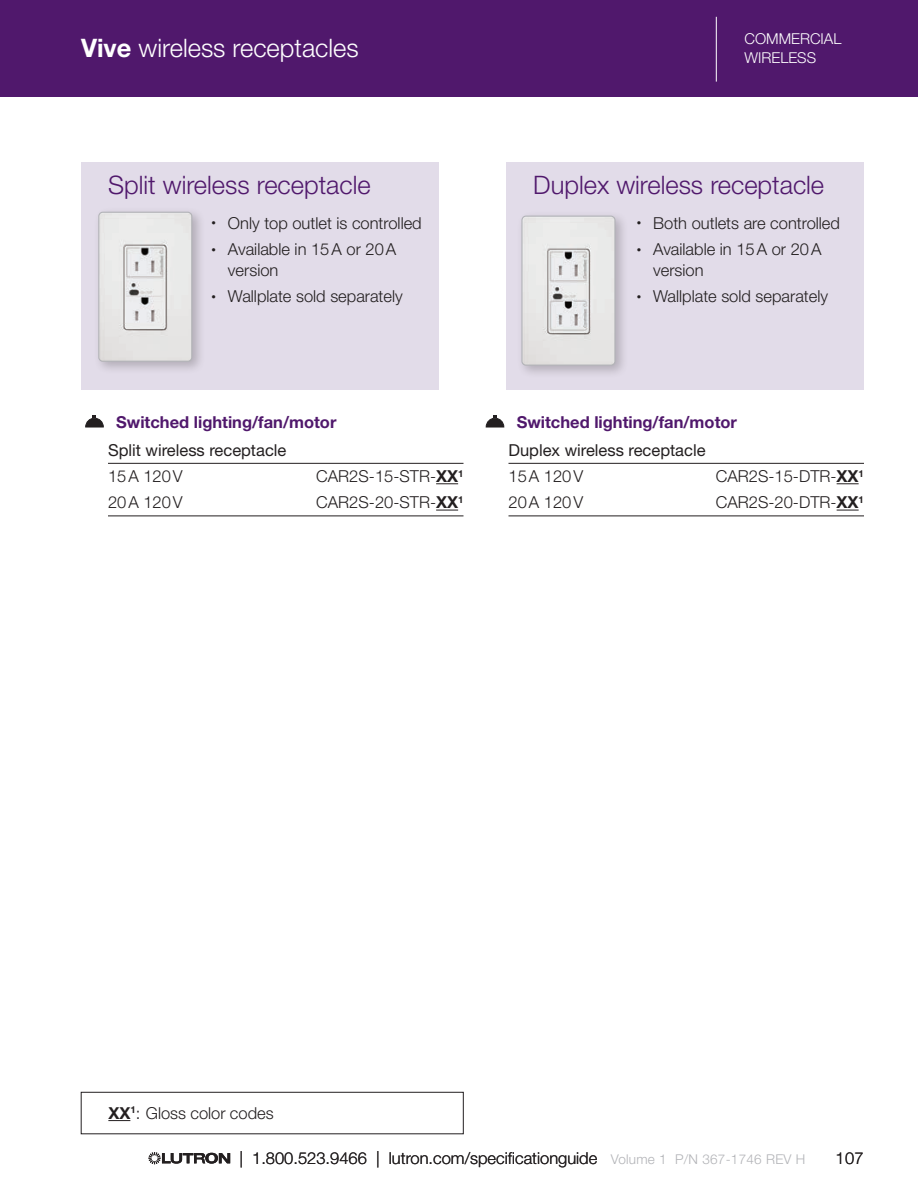
<style>
.page{position:relative;width:918px;height:1188px;background:#fff}
.page>*{position:absolute;margin:0;border:0;box-sizing:border-box;transform-origin:0 0}
._17_18_Olive_header{font:300 25.5px "Helvetica Neue LT Std";color:#50186c}
.t1{font:300 25.5px "Helvetica Neue LT Std";color:#fff}
.Bulleted_11_14_INDEN{font:300 16.5px/21px "Helvetica Neue LT Std";color:#231f20}
.Model_Number_Light_w{font:300 16.5px "Helvetica Neue LT Std";color:#231f20}
.Model_Number_Bold{font:700 16.5px "Helvetica Neue LT Std";color:#50186c}
.Model_Number_Light_w-2{font:16.5px "Helvetica Neue LT Std";color:#231f20}
.Note_for_Colors{font:300 16.5px "Helvetica Neue LT Std";color:#231f20}
.t2{font:300 15px/19.5px "Helvetica Neue LT Std";color:#fff}
.s1{font-weight:700}
.s2{font-size:9px}
.s3{font-size:13.5px;color:#b2b3b7}
</style>
<div class="page">
<svg style="left:108px;top:1120px;width:22px;height:1px"></svg>
<div style="left:81px;top:1092px;width:383px;height:42px;border:1px solid #231f20"></div>
<hr style="left:108px;top:463px;width:356px;height:1px;background:#231f20">
<svg style="left:436px;top:483px;width:22px;height:1px"></svg>
<hr style="left:108px;top:516px;width:356px;height:1px;background:#231f20">
<svg style="left:436px;top:510px;width:22px;height:1px"></svg>
<svg style="left:85px;top:415px;width:19px;height:12px"></svg>
<hr style="left:508px;top:463px;width:356px;height:1px;background:#231f20">
<svg style="left:837px;top:483px;width:22px;height:1px"></svg>
<hr style="left:508px;top:516px;width:356px;height:1px;background:#231f20">
<svg style="left:837px;top:510px;width:22px;height:1px"></svg>
<svg style="left:486px;top:415px;width:18px;height:12px"></svg>
<div style="left:506px;top:162px;width:358px;height:228px;background:#e2dce9"></div>
<div style="left:81px;top:162px;width:358px;height:228px;background:#e2dce9"></div>
<div style="left:93px;top:207px;width:112px;height:168px;background:#231f20;opacity:.25"></div>
<svg style="left:98px;top:211px;width:95px;height:151px"></svg>
<div style="left:516px;top:210px;width:113px;height:169px;background:#231f20;opacity:.25"></div>
<svg style="left:521px;top:215px;width:95px;height:151px"></svg>
<div style="left:0;top:0;width:918px;height:97px;background:#50186c"></div>
<svg style="left:149px;top:1152px;width:81px;height:12px"></svg>
<hr style="left:716px;top:17px;width:1px;height:65px;background:#fff">
<p class="t1" style="left:81px;top:33px;width:279px"><span class="s1">Vive</span> wireless receptacles</p>
<p class="_17_18_Olive_header" style="left:108px;top:169px;width:264px">Split wireless receptacle</p>
<p class="Bulleted_11_14_INDEN" style="left:211px;top:212px;width:212px"><span class="s2">•</span> Only top outlet is controlled</p>
<p class="Bulleted_11_14_INDEN" style="left:228px;top:238px;width:170px;text-indent:-16px"><span class="s2">•</span> Available in 15A or 20A version</p>
<p class="Bulleted_11_14_INDEN" style="left:211px;top:286px;width:193px"><span class="s2">•</span> Wallplate sold separately</p>
<p class="Model_Number_Bold" style="left:116px;top:412px;width:222px">Switched lighting/fan/motor</p>
<p class="Model_Number_Light_w-2" style="left:108px;top:440px;width:180px">Split wireless receptacle</p>
<p class="Model_Number_Light_w" style="left:108px;top:466px;width:76px">15A 120V</p>
<p class="Model_Number_Light_w" style="left:316px;top:466px;width:149px">CAR2S-15-STR-<span class="s1">XX</span><sup>1</sup></p>
<p class="Model_Number_Light_w" style="left:108px;top:492px;width:76px">20A 120V</p>
<p class="Model_Number_Light_w" style="left:316px;top:492px;width:149px">CAR2S-20-STR-<span class="s1">XX</span><sup>1</sup></p>
<p class="t2" style="left:745px;top:29px;width:98px">COMMERCIAL<br>WIRELESS</p>
<p class="_17_18_Olive_header" style="left:533px;top:169px;width:292px">Duplex wireless receptacle</p>
<p class="Bulleted_11_14_INDEN" style="left:637px;top:212px;width:205px"><span class="s2">•</span> Both outlets are controlled</p>
<p class="Bulleted_11_14_INDEN" style="left:653px;top:238px;width:170px;text-indent:-16px"><span class="s2">•</span> Available in 15A or 20A version</p>
<p class="Bulleted_11_14_INDEN" style="left:637px;top:286px;width:193px"><span class="s2">•</span> Wallplate sold separately</p>
<p class="Model_Number_Bold" style="left:517px;top:412px;width:222px">Switched lighting/fan/motor</p>
<p class="Model_Number_Light_w-2" style="left:508px;top:440px;width:199px">Duplex wireless receptacle</p>
<p class="Model_Number_Light_w" style="left:508px;top:466px;width:76px">15A 120V</p>
<p class="Model_Number_Light_w" style="left:716px;top:466px;width:150px">CAR2S-15-DTR-<span class="s1">XX</span><sup>1</sup></p>
<p class="Model_Number_Light_w" style="left:508px;top:492px;width:76px">20A 120V</p>
<p class="Model_Number_Light_w" style="left:716px;top:492px;width:150px">CAR2S-20-DTR-<span class="s1">XX</span><sup>1</sup></p>
<p class="Note_for_Colors" style="left:108px;top:1103px;width:167px"><span class="s1">XX</span><sup>1</sup>: Gloss color codes</p>
<p class="Bulleted_11_14_INDEN" style="left:239px;top:1148px;width:568px">| 1.800.523.9466 | lutron.com/specificationguide <span class="s3">Volume 1 P/N 367-1746 REV H</span></p>
<p class="Bulleted_11_14_INDEN" style="left:836px;top:1147px;width:30px">107</p>
</div>
